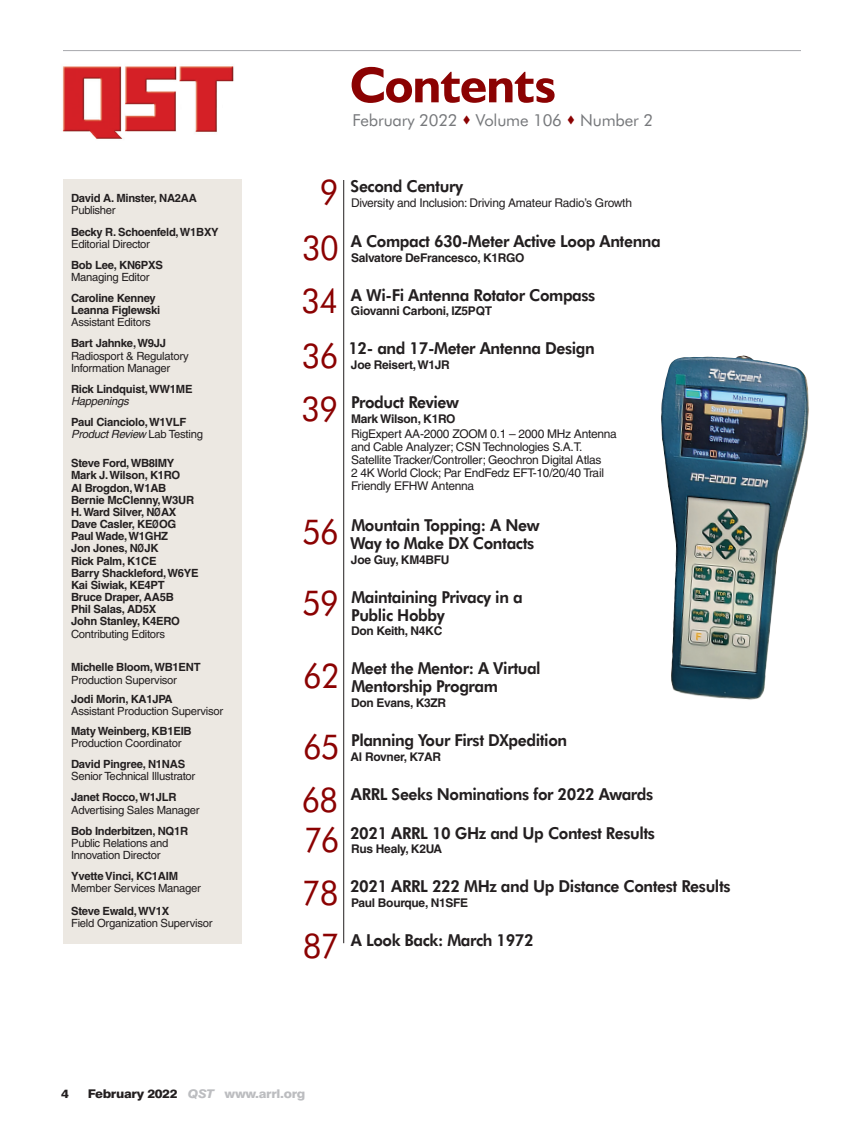
<style>
.page{position:relative;width:864px;height:1134px;background:#fff}
.page>*{position:absolute;margin:0;border:0;box-sizing:border-box;transform-origin:0 0}
.t1{font:700 51px "Humanist 521 BT";letter-spacing:-.015em;color:#8b0202}
.PAGE_NUMBER{font:34.2px "Futura BT";letter-spacing:-.025em;color:#8b0202;scale:.93 1}
.PAGE_NUMBER-2{font:34.2px "Futura BT";letter-spacing:-.025em;color:#8b0202;scale:.92 1}
.NEWEST_CONTENTS_TEXT{font:800 16.5px/18px "Futura BT";letter-spacing:-.025em;color:#231f20;scale:.95 1}
.Pull_Quotes{font:16.5px "Futura BT";letter-spacing:-.01em;color:#76787b}
.NEWEST_CONTENS_TEXT{font:12px/13.2px "Helvetica";letter-spacing:-.025em;color:#231f20}
.NEWEST_CONTENTS_BYLI{font:700 12px "Helvetica";letter-spacing:-.025em;color:#231f20}
.t2{font:800 12px "Swiss 721 BT";letter-spacing:-.025em;color:#231f20;scale:1.1 1}
.Staff_NEW{font:700 11.25px/12.1px "Helvetica";letter-spacing:-.025em;color:#231f20}
.Staff_NEW-2{font:11.25px/12.1px "Helvetica";letter-spacing:-.025em;color:#231f20}
.s1{font-weight:400}
.s2{font-weight:700}
.s3{font-weight:400;font-style:italic}
.s4{color:#8b0202}
.s5{font-style:italic;color:#bcbdc0}
.s6{color:#bcbdc0}
</style>
<div class="page">
<hr style="left:63px;top:50px;width:738px;height:1px;background:#a8a9ad">
<div style="left:63px;top:179px;width:178px;height:765px;background:#ece8e2"></div>
<hr style="left:343px;top:180px;width:1px;height:763px;background:#231f20">
<img style="left:62px;top:66px;width:172px;height:73px">
<img style="left:661px;top:356px;width:148px;height:344px">
<p class="Staff_NEW" style="left:71px;top:192px;width:127px">David A. Minster, NA2AA<br><span class="s1">Publisher</span></p>
<p class="Staff_NEW" style="left:71px;top:225px;width:149px">Becky R. Schoenfeld, W1BXY<br><span class="s1">Editorial Director</span></p>
<p class="Staff_NEW-2" style="left:71px;top:259px;width:93px"><span class="s2">Bob Lee, KN6PXS<br></span>Managing Editor</p>
<p class="Staff_NEW" style="left:71px;top:292px;width:86px">Caroline Kenney</p>
<p class="Staff_NEW-2" style="left:71px;top:304px;width:91px"><span class="s2">Leanna Figlewski<br></span>Assistant Editors</p>
<p class="Staff_NEW-2" style="left:71px;top:337px;width:119px"><span class="s2">Bart Jahnke, W9JJ<br></span>Radiosport &amp; Regulatory<br>Information Manager</p>
<p class="Staff_NEW" style="left:71px;top:383px;width:123px">Rick Lindquist, WW1ME<br><span class="s3">Happenings</span></p>
<p class="Staff_NEW" style="left:71px;top:416px;width:133px">Paul Cianciolo, W1VLF<br><span class="s3">Product Review</span> <span class="s1">Lab Testing</span></p>
<p class="Staff_NEW" style="left:71px;top:457px;width:129px">Steve Ford, WB8IMY<br>Mark J. Wilson, K1RO<br>Al Brogdon, W1AB<br>Bernie McClenny, W3UR<br>H. Ward Silver, NØAX<br>Dave Casler, KEØOG<br>Paul Wade, W1GHZ<br>Jon Jones, NØJK<br>Rick Palm, K1CE<br>Barry Shackleford, W6YE<br>Kai Siwiak, KE4PT<br>Bruce Draper, AA5B<br>Phil Salas, AD5X<br>John Stanley, K4ERO<br><span class="s1">Contributing Editors</span></p>
<p class="Staff_NEW" style="left:71px;top:661px;width:131px">Michelle Bloom, WB1ENT<br><span class="s1">Production Supervisor</span></p>
<p class="Staff_NEW-2" style="left:71px;top:693px;width:154px"><span class="s2">Jodi Morin, KA1JPA<br></span>Assistant Production Supervisor</p>
<p class="Staff_NEW-2" style="left:71px;top:725px;width:122px"><span class="s2">Maty Weinberg, KB1EIB<br></span>Production Coordinator</p>
<p class="Staff_NEW-2" style="left:71px;top:758px;width:126px"><span class="s2">David Pingree, N1NAS<br></span>Senior Technical Illustrator</p>
<p class="Staff_NEW-2" style="left:71px;top:791px;width:130px"><span class="s2">Janet Rocco, W1JLR<br></span>Advertising Sales Manager</p>
<p class="Staff_NEW-2" style="left:71px;top:825px;width:119px"><span class="s2">Bob Inderbitzen, NQ1R<br></span>Public Relations and<br>Innovation Director</p>
<p class="Staff_NEW-2" style="left:71px;top:870px;width:131px"><span class="s2">Yvette Vinci, KC1AIM<br></span>Member Services Manager</p>
<p class="Staff_NEW-2" style="left:71px;top:905px;width:143px"><span class="s2">Steve Ewald, WV1X<br></span>Field Organization Supervisor</p>
<p class="t1" style="left:350px;top:53px;width:207px">Contents</p>
<p class="Pull_Quotes" style="left:353px;top:110px;width:302px">February 2022 <span class="s4">•</span> Volume 106 <span class="s4">•</span> Number 2</p>
<p class="PAGE_NUMBER" style="left:320px;top:171px;width:22px">9</p>
<p class="PAGE_NUMBER" style="left:302px;top:227px;width:41px">30</p>
<p class="PAGE_NUMBER" style="left:302px;top:280px;width:41px">34</p>
<p class="PAGE_NUMBER" style="left:302px;top:335px;width:41px">36</p>
<p class="PAGE_NUMBER" style="left:301px;top:388px;width:41px">39</p>
<p class="PAGE_NUMBER" style="left:302px;top:511px;width:41px">56</p>
<p class="PAGE_NUMBER" style="left:302px;top:582px;width:41px">59</p>
<p class="PAGE_NUMBER" style="left:303px;top:655px;width:41px">62</p>
<p class="PAGE_NUMBER" style="left:303px;top:726px;width:41px">65</p>
<p class="PAGE_NUMBER-2" style="left:302px;top:780px;width:41px">68</p>
<p class="PAGE_NUMBER" style="left:304px;top:819px;width:40px">76</p>
<p class="PAGE_NUMBER" style="left:302px;top:872px;width:41px">78</p>
<p class="PAGE_NUMBER" style="left:303px;top:925px;width:41px">87</p>
<p class="NEWEST_CONTENTS_TEXT" style="left:351px;top:177px;width:120px">Second Century</p>
<p class="NEWEST_CONTENS_TEXT" style="left:351px;top:196px;width:283px">Diversity and Inclusion: Driving Amateur Radio’s Growth</p>
<p class="NEWEST_CONTENTS_TEXT" style="left:351px;top:232px;width:328px">A Compact 630-Meter Active Loop Antenna</p>
<p class="NEWEST_CONTENTS_BYLI" style="left:351px;top:250px;width:175px">Salvatore DeFrancesco, K1RGO</p>
<p class="NEWEST_CONTENTS_TEXT" style="left:351px;top:286px;width:259px">A Wi-Fi Antenna Rotator Compass</p>
<p class="NEWEST_CONTENTS_BYLI" style="left:351px;top:304px;width:143px">Giovanni Carboni, IZ5PQT</p>
<p class="NEWEST_CONTENTS_TEXT" style="left:348px;top:339px;width:261px">12- and 17-Meter Antenna Design</p>
<p class="NEWEST_CONTENTS_BYLI" style="left:351px;top:358px;width:100px">Joe Reisert, W1JR</p>
<p class="NEWEST_CONTENTS_TEXT" style="left:351px;top:393px;width:115px">Product Review</p>
<p class="NEWEST_CONTENTS_BYLI" style="left:351px;top:411px;width:106px">Mark Wilson, K1RO</p>
<p class="NEWEST_CONTENS_TEXT" style="left:351px;top:427px;width:267px">RigExpert AA-2000 ZOOM 0.1 – 2000 MHz Antenna and Cable Analyzer; CSN Technologies S.A.T.<br>Satellite Tracker/Controller; Geochron Digital Atlas<br>2 4K World Clock; Par EndFedz EFT-10/20/40 Trail Friendly EFHW Antenna</p>
<p class="NEWEST_CONTENTS_TEXT" style="left:350px;top:516px;width:201px">Mountain Topping: A New<br>Way to Make DX Contacts</p>
<p class="NEWEST_CONTENTS_BYLI" style="left:351px;top:552px;width:100px">Joe Guy, KM4BFU</p>
<p class="NEWEST_CONTENTS_TEXT" style="left:351px;top:588px;width:182px">Maintaining Privacy in a<br>Public Hobby</p>
<p class="NEWEST_CONTENTS_BYLI" style="left:351px;top:624px;width:93px">Don Keith, N4KC</p>
<p class="NEWEST_CONTENTS_TEXT" style="left:351px;top:659px;width:201px">Meet the Mentor: A Virtual<br>Mentorship Program</p>
<p class="NEWEST_CONTENTS_BYLI" style="left:351px;top:695px;width:97px">Don Evans, K3ZR</p>
<p class="NEWEST_CONTENTS_TEXT" style="left:351px;top:731px;width:229px">Planning Your First DXpedition</p>
<p class="NEWEST_CONTENTS_BYLI" style="left:351px;top:749px;width:92px">Al Rovner, K7AR</p>
<p class="NEWEST_CONTENTS_TEXT" style="left:351px;top:785px;width:320px">ARRL Seeks Nominations for 2022 Awards</p>
<p class="NEWEST_CONTENTS_TEXT" style="left:350px;top:824px;width:323px">2021 ARRL 10 GHz and Up Contest Results</p>
<p class="NEWEST_CONTENTS_BYLI" style="left:351px;top:842px;width:93px">Rus Healy, K2UA</p>
<p class="NEWEST_CONTENTS_TEXT" style="left:350px;top:877px;width:402px">2021 ARRL 222 MHz and Up Distance Contest Results</p>
<p class="NEWEST_CONTENTS_BYLI" style="left:351px;top:896px;width:119px">Paul Bourque, N1SFE</p>
<p class="NEWEST_CONTENTS_TEXT" style="left:351px;top:931px;width:194px">A Look Back: March 1972</p>
<p class="t2" style="left:61px;top:1086px;width:9px">4</p>
<p class="t2" style="left:88px;top:1086px;width:199px">February 2022 <span class="s5">QST</span> <span class="s6">www.arrl.org</span></p>
</div>
